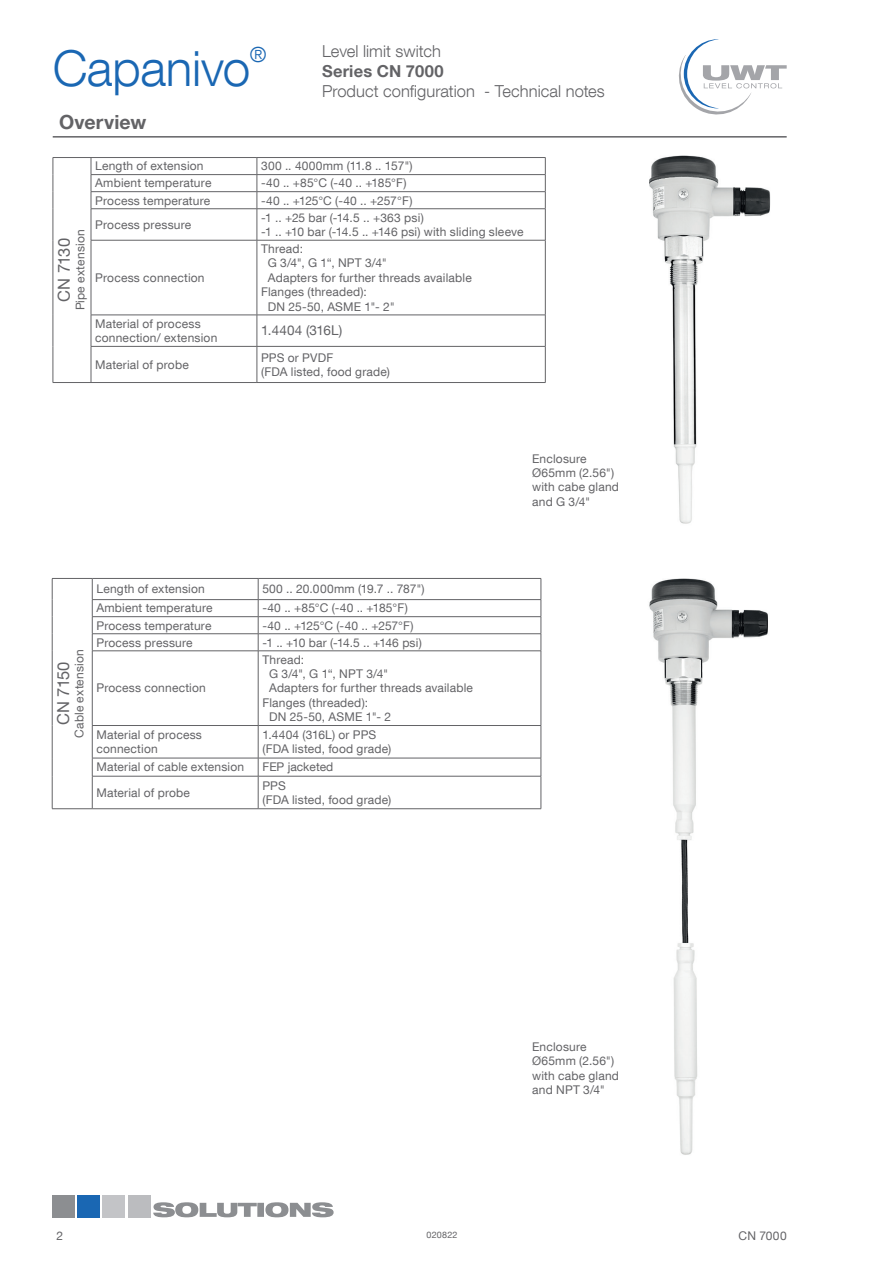
<style>
.page{position:relative;width:893px;height:1263px;background:#fff}
.page>*{position:absolute;margin:0;border:0;box-sizing:border-box;transform-origin:0 0}
.t1{font:300 49.5px "Helvetica Neue LT Com";letter-spacing:-.01em;color:#1a67b3}
.t2{font:300 20.85px "Helvetica Neue LT Com";color:#1a67b3}
.t3{font:700 19.5px "Helvetica Neue LT Com";letter-spacing:.005em;color:#636366}
.t4{font:300 16.5px "Helvetica Neue LT Com";color:#636366}
.t5{font:700 16.5px "Helvetica Neue LT Com";letter-spacing:.01em;color:#636366}
.t6{font:16.5px "Helvetica Neue LT Com";letter-spacing:-.02em;color:#636366}
.t7{font:13.5px "Helvetica Neue LT Com";letter-spacing:.01em;color:#636366}
.t8{font:12px/14.4px "Helvetica Neue LT Com";letter-spacing:.015em;color:#636366}
.t9{font:12px "Helvetica Neue LT Com";letter-spacing:-.005em;color:#636366}
.t10{font:9px "Helvetica Neue LT Com";letter-spacing:.02em;color:#636366}
</style>
<div class="page">
<svg style="left:678px;top:39px;width:109px;height:76px"></svg>
<div style="left:53px;top:1195px;width:22px;height:22px;background:#8c8e91"></div>
<div style="left:78px;top:1195px;width:22px;height:22px;background:#1a67b3"></div>
<div style="left:103px;top:1195px;width:22px;height:22px;background:#c3c4c7"></div>
<div style="left:128px;top:1195px;width:22px;height:22px;background:#bbbcbf"></div>
<svg style="left:153px;top:1202px;width:181px;height:15px"></svg>
<hr style="left:53px;top:157px;width:38px;height:1px;background:#636366">
<hr style="left:91px;top:174px;width:166px;height:1px;background:#636366">
<hr style="left:257px;top:174px;width:288px;height:1px;background:#636366">
<svg style="left:53px;top:158px;width:1px;height:51px"></svg>
<hr style="left:91px;top:191px;width:166px;height:1px;background:#636366">
<hr style="left:257px;top:191px;width:288px;height:1px;background:#636366">
<hr style="left:53px;top:209px;width:1px;height:31px;background:#636366">
<hr style="left:91px;top:208px;width:166px;height:1px;background:#636366">
<hr style="left:91px;top:209px;width:1px;height:31px;background:#636366">
<hr style="left:257px;top:208px;width:288px;height:1px;background:#636366">
<hr style="left:257px;top:209px;width:1px;height:31px;background:#636366">
<hr style="left:545px;top:209px;width:1px;height:31px;background:#636366">
<hr style="left:53px;top:240px;width:1px;height:75px;background:#636366">
<hr style="left:91px;top:240px;width:166px;height:1px;background:#636366">
<hr style="left:257px;top:240px;width:288px;height:1px;background:#636366">
<hr style="left:53px;top:315px;width:1px;height:31px;background:#636366">
<hr style="left:53px;top:346px;width:1px;height:36px;background:#636366">
<hr style="left:53px;top:382px;width:38px;height:1px;background:#636366">
<hr style="left:91px;top:157px;width:166px;height:1px;background:#636366">
<svg style="left:91px;top:158px;width:1px;height:51px"></svg>
<hr style="left:257px;top:157px;width:288px;height:1px;background:#636366">
<svg style="left:257px;top:158px;width:1px;height:51px"></svg>
<svg style="left:545px;top:158px;width:1px;height:51px"></svg>
<hr style="left:91px;top:240px;width:1px;height:75px;background:#636366">
<hr style="left:257px;top:240px;width:1px;height:75px;background:#636366">
<hr style="left:545px;top:240px;width:1px;height:75px;background:#636366">
<hr style="left:91px;top:315px;width:166px;height:1px;background:#636366">
<hr style="left:91px;top:315px;width:1px;height:31px;background:#636366">
<hr style="left:257px;top:315px;width:288px;height:1px;background:#636366">
<hr style="left:257px;top:315px;width:1px;height:31px;background:#636366">
<hr style="left:545px;top:315px;width:1px;height:31px;background:#636366">
<hr style="left:91px;top:346px;width:166px;height:1px;background:#636366">
<hr style="left:91px;top:347px;width:1px;height:35px;background:#636366">
<hr style="left:257px;top:346px;width:288px;height:1px;background:#636366">
<hr style="left:257px;top:347px;width:1px;height:35px;background:#636366">
<hr style="left:545px;top:347px;width:1px;height:35px;background:#636366">
<hr style="left:91px;top:382px;width:166px;height:1px;background:#636366">
<hr style="left:257px;top:382px;width:288px;height:1px;background:#636366">
<hr style="left:52px;top:578px;width:40px;height:1px;background:#636366">
<hr style="left:258px;top:599px;width:283px;height:1px;background:#636366">
<hr style="left:258px;top:616px;width:283px;height:1px;background:#636366">
<svg style="left:52px;top:579px;width:1px;height:72px"></svg>
<hr style="left:258px;top:633px;width:283px;height:1px;background:#636366">
<hr style="left:52px;top:651px;width:1px;height:74px;background:#636366">
<hr style="left:92px;top:650px;width:166px;height:1px;background:#636366">
<hr style="left:258px;top:650px;width:283px;height:1px;background:#636366">
<hr style="left:52px;top:725px;width:1px;height:33px;background:#636366">
<svg style="left:52px;top:758px;width:1px;height:18px"></svg>
<hr style="left:52px;top:776px;width:1px;height:32px;background:#636366">
<hr style="left:52px;top:808px;width:40px;height:1px;background:#636366">
<hr style="left:92px;top:578px;width:166px;height:1px;background:#636366">
<hr style="left:258px;top:578px;width:283px;height:1px;background:#636366">
<hr style="left:92px;top:599px;width:166px;height:1px;background:#636366">
<hr style="left:92px;top:616px;width:166px;height:1px;background:#636366">
<hr style="left:92px;top:633px;width:166px;height:1px;background:#636366">
<svg style="left:92px;top:579px;width:1px;height:72px"></svg>
<svg style="left:258px;top:579px;width:1px;height:72px"></svg>
<svg style="left:541px;top:579px;width:1px;height:72px"></svg>
<hr style="left:92px;top:651px;width:1px;height:74px;background:#636366">
<hr style="left:258px;top:651px;width:1px;height:74px;background:#636366">
<hr style="left:541px;top:651px;width:1px;height:74px;background:#636366">
<hr style="left:92px;top:725px;width:166px;height:1px;background:#636366">
<hr style="left:92px;top:726px;width:1px;height:32px;background:#636366">
<hr style="left:258px;top:725px;width:283px;height:1px;background:#636366">
<hr style="left:258px;top:726px;width:1px;height:32px;background:#636366">
<hr style="left:541px;top:726px;width:1px;height:32px;background:#636366">
<hr style="left:92px;top:758px;width:166px;height:1px;background:#636366">
<svg style="left:92px;top:758px;width:1px;height:18px"></svg>
<hr style="left:258px;top:758px;width:283px;height:1px;background:#636366">
<svg style="left:258px;top:758px;width:1px;height:18px"></svg>
<svg style="left:541px;top:758px;width:1px;height:18px"></svg>
<hr style="left:92px;top:776px;width:166px;height:1px;background:#636366">
<hr style="left:92px;top:776px;width:1px;height:32px;background:#636366">
<hr style="left:258px;top:776px;width:283px;height:1px;background:#636366">
<hr style="left:258px;top:776px;width:1px;height:32px;background:#636366">
<hr style="left:541px;top:776px;width:1px;height:32px;background:#636366">
<hr style="left:92px;top:808px;width:166px;height:1px;background:#636366">
<hr style="left:258px;top:808px;width:283px;height:1px;background:#636366">
<hr style="left:53px;top:136px;width:734px;height:2px;background:#636366">
<img style="left:649px;top:155px;width:122px;height:369px">
<img style="left:649px;top:578px;width:119px;height:577px">
<h1 class="t1" style="left:53px;top:38px;width:199px">Capanivo</h1>
<h2 class="t2" style="left:250px;top:42px;width:18px">®</h2>
<h3 class="t3" style="left:59px;top:109px;width:89px">Overview</h3>
<h3 class="t4" style="left:322px;top:41px;width:120px">Level limit switch</h3>
<h3 class="t5" style="left:322px;top:61px;width:123px">Series CN 7000</h3>
<h3 class="t4" style="left:322px;top:81px;width:284px">Product configuration - Technical notes</h3>
<h3 class="t6" style="left:54px;top:302px;width:65px;rotate:-90deg">CN 7130</h3>
<p class="t8" style="left:73px;top:310px;width:82px;rotate:-90deg">Pipe extension</p>
<p class="t8" style="left:95px;top:159px;width:110px">Length of extension</p>
<p class="t8" style="left:261px;top:159px;width:153px">300 .. 4000mm (11.8 .. 157")</p>
<p class="t8" style="left:95px;top:176px;width:118px">Ambient temperature</p>
<p class="t8" style="left:261px;top:176px;width:147px">-40 .. +85°C (-40 .. +185°F)</p>
<p class="t8" style="left:95px;top:193px;width:117px">Process temperature</p>
<p class="t9" style="left:261px;top:193px;width:153px">-40 .. +125°C (-40 .. +257°F)</p>
<p class="t8" style="left:95px;top:217px;width:98px">Process pressure</p>
<p class="t8" style="left:261px;top:210px;width:264px">-1 .. +25 bar (-14.5 .. +363 psi)<br>-1 .. +10 bar (-14.5 .. +146 psi) with sliding sleeve</p>
<p class="t8" style="left:95px;top:270px;width:111px">Process connection</p>
<p class="t8" style="left:261px;top:241px;width:43px">Thread:</p>
<p class="t8" style="left:268px;top:256px;width:121px">G 3/4", G 1“, NPT 3/4"</p>
<p class="t8" style="left:268px;top:270px;width:205px">Adapters for further threads available</p>
<p class="t8" style="left:261px;top:284px;width:107px">Flanges (threaded):</p>
<p class="t8" style="left:268px;top:299px;width:129px">DN 25-50, ASME 1"- 2"</p>
<p class="t8" style="left:95px;top:316px;width:124px">Material of process connection/ extension</p>
<p class="t7" style="left:261px;top:322px;width:83px">1.4404 (316L)</p>
<p class="t8" style="left:95px;top:357px;width:95px">Material of probe</p>
<p class="t8" style="left:261px;top:350px;width:130px">PPS or PVDF<br>(FDA listed, food grade)</p>
<p class="t8" style="left:532px;top:451px;width:88px">Enclosure<br>Ø65mm (2.56") with cabe gland and G 3/4"</p>
<p class="t8" style="left:72px;top:738px;width:90px;rotate:-90deg">Cable extension</p>
<h3 class="t6" style="left:53px;top:725px;width:65px;rotate:-90deg">CN 7150</h3>
<p class="t8" style="left:97px;top:581px;width:110px">Length of extension</p>
<p class="t8" style="left:262px;top:581px;width:164px">500 .. 20.000mm (19.7 .. 787")</p>
<p class="t8" style="left:97px;top:601px;width:118px">Ambient temperature</p>
<p class="t8" style="left:262px;top:601px;width:147px">-40 .. +85°C (-40 .. +185°F)</p>
<p class="t8" style="left:97px;top:618px;width:117px">Process temperature</p>
<p class="t9" style="left:262px;top:618px;width:153px">-40 .. +125°C (-40 .. +257°F)</p>
<p class="t8" style="left:97px;top:635px;width:98px">Process pressure</p>
<p class="t8" style="left:262px;top:635px;width:161px">-1 .. +10 bar (-14.5 .. +146 psi)</p>
<p class="t8" style="left:97px;top:681px;width:111px">Process connection</p>
<p class="t8" style="left:262px;top:652px;width:43px">Thread:</p>
<p class="t8" style="left:269px;top:666px;width:121px">G 3/4", G 1“, NPT 3/4"</p>
<p class="t8" style="left:269px;top:681px;width:205px">Adapters for further threads available</p>
<p class="t8" style="left:262px;top:695px;width:107px">Flanges (threaded):</p>
<p class="t8" style="left:269px;top:709px;width:124px">DN 25-50, ASME 1"- 2</p>
<p class="t8" style="left:97px;top:727px;width:107px">Material of process connection</p>
<p class="t8" style="left:262px;top:727px;width:130px">1.4404 (316L) or PPS (FDA listed, food grade)</p>
<p class="t8" style="left:97px;top:760px;width:149px">Material of cable extension</p>
<p class="t8" style="left:262px;top:760px;width:72px">FEP jacketed</p>
<p class="t8" style="left:97px;top:785px;width:95px">Material of probe</p>
<p class="t8" style="left:262px;top:778px;width:130px">PPS<br>(FDA listed, food grade)</p>
<p class="t8" style="left:532px;top:1039px;width:88px">Enclosure<br>Ø65mm (2.56") with cabe gland and NPT 3/4"</p>
<p class="t8" style="left:56px;top:1228px;width:8px">2</p>
<p class="t10" style="left:427px;top:1229px;width:32px">020822</p>
<p class="t8" style="left:739px;top:1228px;width:50px">CN 7000</p>
</div>
